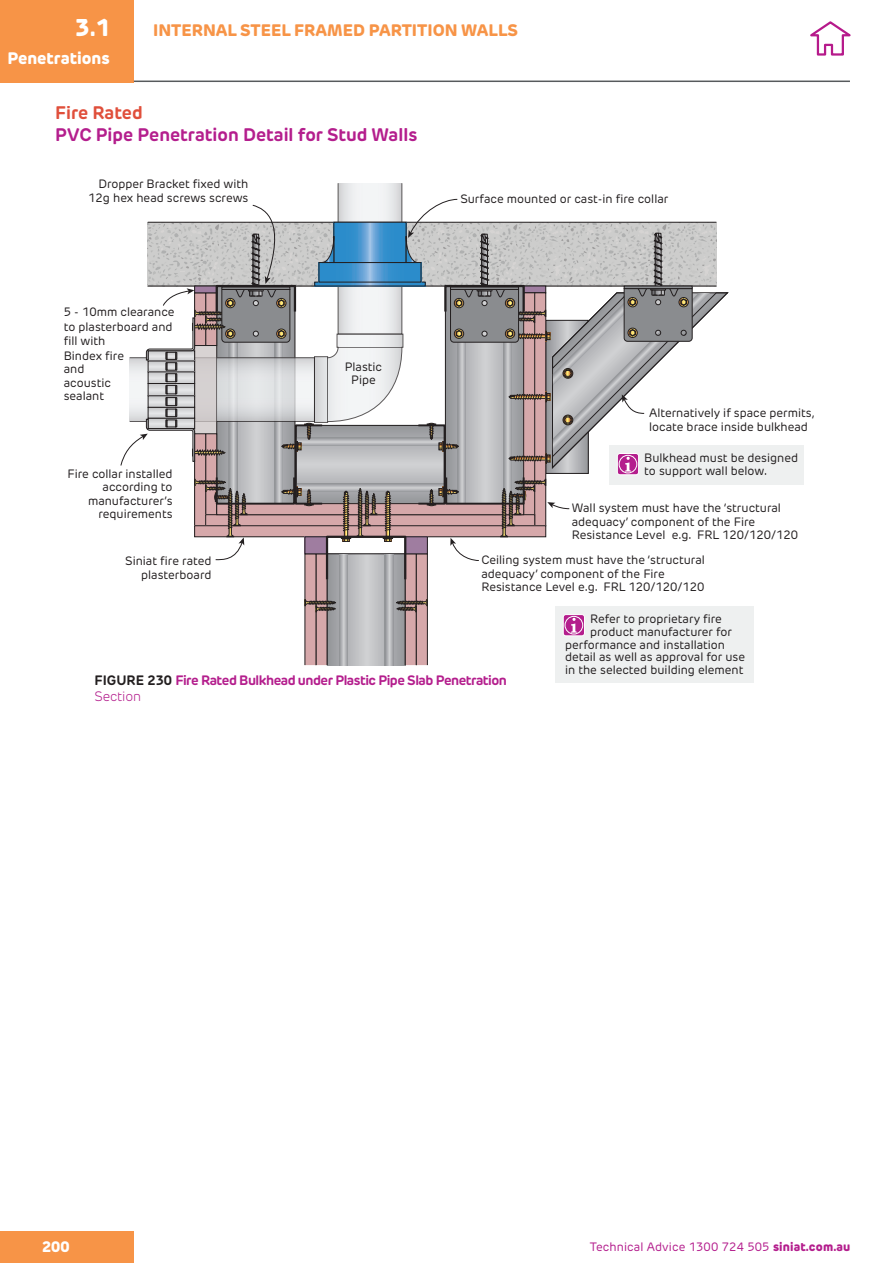
<style>
.page{position:relative;width:893px;height:1263px;background:#fff}
.page>*{position:absolute;margin:0;border:0;box-sizing:border-box;transform-origin:0 0}
.t1{font:800 24px "New Rubrik Edge";color:#fff}
.t2{font:700 18px "New Rubrik Edge";color:#b41e8d}
.t3{font:700 18px "New Rubrik Edge";letter-spacing:-.005em;color:#e04f3b}
.t4{font:800 16.5px "New Rubrik Edge";color:#f79447}
.t5{font:800 16.5px "New Rubrik Edge";color:#fff}
.t6{font:800 15px "New Rubrik Edge";color:#fff}
.t7{font:700 13.5px/16.2px "New Rubrik Edge";letter-spacing:-.035em;color:#b41e8d}
.t8{font:12px/13.5px "New Rubrik Edge";color:#231f20}
.t9{font:12px "New Rubrik Edge";letter-spacing:.01em;color:#b41e8d}
.s1{color:#231f20}
.s2{font-weight:300}
.s3{font-weight:800}
</style>
<div class="page">
<div style="left:0;top:1232px;width:134px;height:31px;background:#f79447"></div>
<div style="left:0;top:0;width:134px;height:82px;background:#f79447"></div>
<hr style="left:134px;top:81px;width:716px;height:1px;background:#575a5d">
<svg style="left:810px;top:21px;width:41px;height:35px"></svg>
<svg style="left:340px;top:185px;width:60px;height:14px"></svg>
<svg style="left:329px;top:561px;width:74px;height:102px;background:#b5b6b9"></svg>
<div style="left:327px;top:554px;width:78px;height:111px;border:1px solid #231f20"></div>
<svg style="left:339px;top:561px;width:8px;height:104px"></svg>
<svg style="left:385px;top:561px;width:8px;height:104px"></svg>
<div style="left:316px;top:554px;width:11px;height:111px;background:#d6a8aa;border:1px solid #231f20"></div>
<div style="left:305px;top:554px;width:11px;height:111px;background:#d6a8aa"></div>
<div style="left:405px;top:554px;width:11px;height:111px;background:#d6a8aa;border:1px solid #231f20"></div>
<div style="left:416px;top:554px;width:12px;height:111px;background:#d6a8aa;border:1px solid #231f20"></div>
<svg style="left:396px;top:599px;width:32px;height:13px"></svg>
<svg style="left:305px;top:599px;width:31px;height:13px"></svg>
<div style="left:326px;top:536px;width:80px;height:44px;border:2px solid #231f20"></div>
<div style="left:609px;top:445px;width:195px;height:39px;background:#eef0f0"></div>
<svg style="left:120px;top:199px;width:608px;height:362px"></svg>
<div style="left:619px;top:455px;width:18px;height:18px;border:1px solid #fff;border-radius:50%"></div>
<div style="left:555px;top:606px;width:198px;height:76px;background:#eef0f0"></div>
<svg style="left:563px;top:614px;width:22px;height:22px"></svg>
<div style="left:565px;top:616px;width:18px;height:18px;border:1px solid #fff;border-radius:50%"></div>
<h1 class="t1" style="left:75px;top:12px;width:37px">3.1</h1>
<h3 class="t5" style="left:7px;top:47px;width:104px">Penetrations</h3>
<h3 class="t4" style="left:153px;top:20px;width:366px">INTERNAL STEEL FRAMED PARTITION WALLS</h3>
<h2 class="t3" style="left:55px;top:102px;width:89px">Fire Rated</h2>
<h2 class="t2" style="left:55px;top:123px;width:364px">PVC Pipe Penetration Detail for Stud Walls</h2>
<p class="t8" style="left:88px;top:176px;width:162px;line-height:14.4px;text-align:right">Dropper Bracket fixed with<br>12g hex head screws screws</p>
<p class="t8" style="left:64px;top:305px;width:112px;line-height:14px">5 - 10mm clearance to plasterboard and fill with<br>Bindex fire<br>and<br>acoustic<br>sealant</p>
<p class="t8" style="left:345px;top:360px;width:39px;text-align:center">Plastic<br>Pipe</p>
<p class="t8" style="left:460px;top:192px;width:210px">Surface mounted or cast-in fire collar</p>
<p class="t8" style="left:649px;top:405px;width:167px;line-height:14.4px">Alternatively if space permits, locate brace inside bulkhead</p>
<p class="t8" style="left:644px;top:451px;width:155px">Bulkhead must be designed</p>
<p class="t8" style="left:67px;top:467px;width:107px">Fire collar installed</p>
<p class="t8" style="left:644px;top:464px;width:124px">to support wall below.</p>
<p class="t8" style="left:88px;top:480px;width:86px;text-align:right">according to manufacturer’s requirements</p>
<p class="t8" style="left:572px;top:501px;width:228px">Wall system must have the ‘structural adequacy’ component of the Fire<br>Resistance Level e.g. FRL 120/120/120</p>
<p class="t8" style="left:481px;top:553px;width:225px">Ceiling system must have the ‘structural adequacy’ component of the Fire<br>Resistance Level e.g. FRL 120/120/120</p>
<p class="t8" style="left:125px;top:554px;width:88px;text-align:right">Siniat fire rated plasterboard</p>
<p class="t7" style="left:95px;top:672px;width:414px"><span class="s1">FIGURE 230</span> Fire Rated Bulkhead under Plastic Pipe Slab Penetration<br><span class="s2">Section</span></p>
<p class="t8" style="left:590px;top:612px;width:133px">Refer to proprietary fire</p>
<p class="t8" style="left:590px;top:625px;width:143px">product manufacturer for</p>
<p class="t8" style="left:565px;top:638px;width:162px">performance and installation</p>
<p class="t8" style="left:565px;top:650px;width:182px">detail as well as approval for use</p>
<p class="t8" style="left:565px;top:663px;width:180px">in the selected building element</p>
<p class="t6" style="left:42px;top:1237px;width:29px">200</p>
<p class="t9" style="left:590px;top:1239px;width:262px">Technical Advice 1300 724 505 <span class="s3">siniat.com.au</span></p>
</div>
